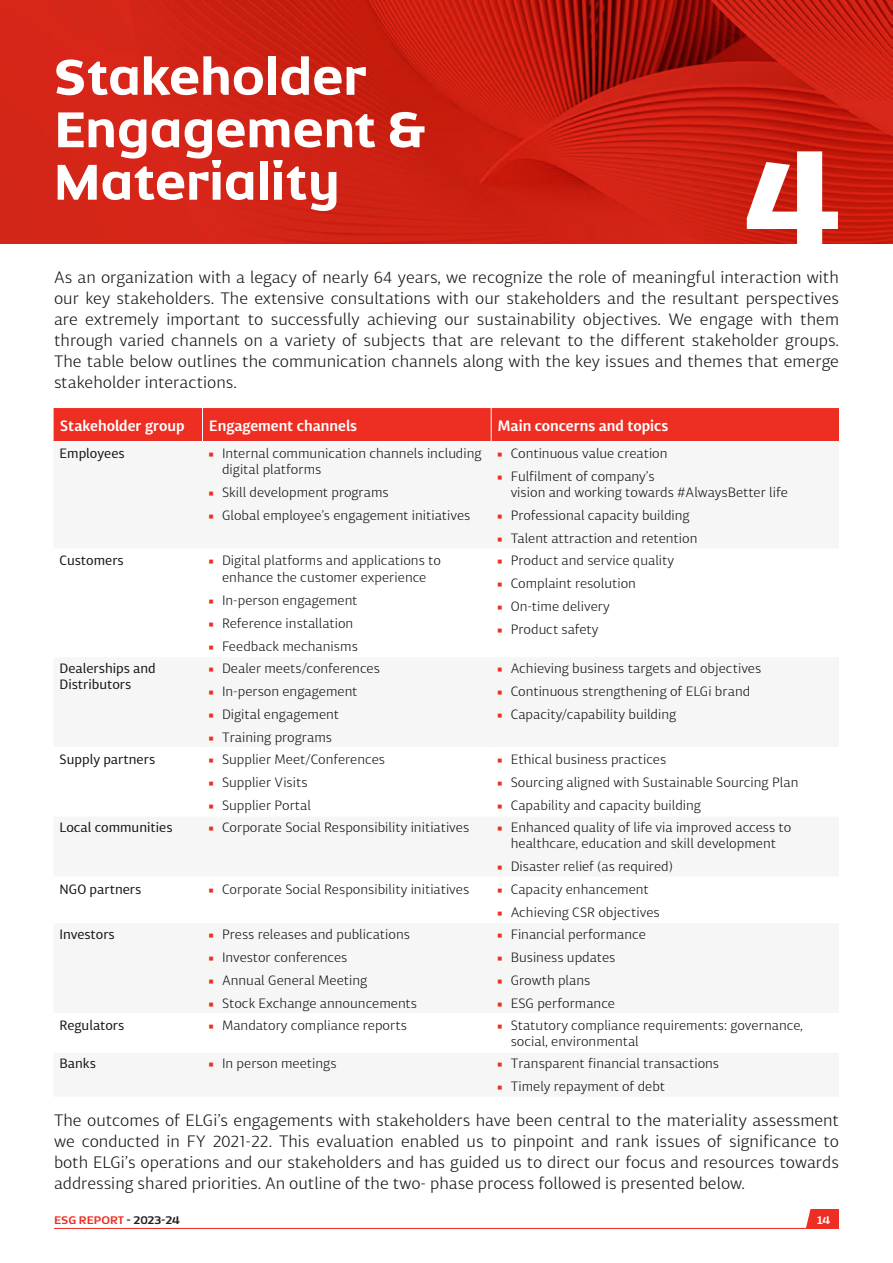
<style>
.page{position:relative;width:893px;height:1263px;background:#fff}
.page>*{position:absolute;margin:0;border:0;box-sizing:border-box;transform-origin:0 0}
.Headline{font:700 148.65px "Dynasty OT";color:#fff}
.TOC_Heading{font:700 54.3px "Dynasty OT";color:#fff}
.Body_Paragraph{font:300 16.5px/21px "Diaria Sans Pro";color:#1a1415;text-align:justify}
.Table_Header{font:600 15px "Diaria Sans Pro";color:#fff}
.t1{font:300 13.5px/16.2px "Diaria Sans Pro";color:#1a1415}
.Table_text{font:13.5px/16.2px "Diaria Sans Pro";color:#1a1415}
.t2{font:600 12px "Dynasty OT";color:#ee2e22}
.t3{font:600 12px "Dynasty OT";color:#fff}
.s1{font-family:"Minion Pro";font-weight:400;color:#ee2e22}
.s2{color:#231f20}
</style>
<div class="page">
<hr style="left:54px;top:1228px;width:785px;height:1px;background:#ee2e22">
<svg style="left:806px;top:1209px;width:33px;height:19px"></svg>
<img style="left:0;top:0;width:893px;height:243px">
<div style="left:54px;top:408px;width:785px;height:33px;background:#ee2e22"></div>
<hr style="left:202px;top:408px;width:1px;height:33px;background:#fff">
<hr style="left:491px;top:408px;width:1px;height:33px;background:#fff">
<p class="TOC_Heading" style="left:54px;top:43px;width:314px">Stakeholder</p>
<p class="TOC_Heading" style="left:54px;top:95px;width:372px">Engagement &amp;</p>
<p class="TOC_Heading" style="left:54px;top:148px;width:288px">Materiality</p>
<p class="Headline" style="left:744px;top:105px;width:98px">4</p>
<p class="Body_Paragraph" style="left:54px;top:266px;width:786px">As an organization with a legacy of nearly 64 years, we recognize the role of meaningful interaction with our key stakeholders. The extensive consultations with our stakeholders and the resultant perspectives are extremely important to successfully achieving our sustainability objectives. We engage with them through varied channels on a variety of subjects that are relevant to the different stakeholder groups.<br>The table below outlines the communication channels along with the key issues and themes that emerge stakeholder interactions.</p>
<p class="Table_Header" style="left:60px;top:416px;width:126px">Stakeholder group</p>
<p class="Table_Header" style="left:209px;top:416px;width:149px">Engagement channels</p>
<p class="Table_Header" style="left:498px;top:416px;width:172px">Main concerns and topics</p>
<p class="Table_text" style="left:60px;top:445px;width:67px">Employees</p>
<p class="t1" style="left:222px;top:445px;width:261px;text-indent:-14px"><span class="s1">■</span> Internal communication channels including digital platforms</p>
<p class="t1" style="left:208px;top:484px;width:182px"><span class="s1">■</span> Skill development programs</p>
<p class="t1" style="left:208px;top:507px;width:263px"><span class="s1">■</span> Global employee’s engagement initiatives</p>
<p class="t1" style="left:497px;top:445px;width:172px"><span class="s1">■</span> Continuous value creation</p>
<p class="t1" style="left:511px;top:468px;width:279px;text-indent:-14px"><span class="s1">■</span> Fulfilment of company’s<br>vision and working towards #AlwaysBetter life</p>
<p class="t1" style="left:497px;top:507px;width:194px"><span class="s1">■</span> Professional capacity building</p>
<p class="t1" style="left:497px;top:530px;width:202px"><span class="s1">■</span> Talent attraction and retention</p>
<p class="Table_text" style="left:60px;top:552px;width:66px">Customers</p>
<p class="t1" style="left:208px;top:552px;width:234px;text-align:center"><span class="s1">■</span> Digital platforms and applications to enhance the customer experience</p>
<p class="t1" style="left:208px;top:591px;width:151px"><span class="s1">■</span> In-person engagement</p>
<p class="t1" style="left:208px;top:614px;width:146px"><span class="s1">■</span> Reference installation</p>
<p class="t1" style="left:208px;top:637px;width:151px"><span class="s1">■</span> Feedback mechanisms</p>
<p class="Table_text" style="left:60px;top:660px;width:98px">Dealerships and<br>Distributors</p>
<p class="t1" style="left:208px;top:660px;width:173px"><span class="s1">■</span> Dealer meets/conferences</p>
<p class="t1" style="left:208px;top:683px;width:151px"><span class="s1">■</span> In-person engagement</p>
<p class="t1" style="left:208px;top:706px;width:132px"><span class="s1">■</span> Digital engagement</p>
<p class="t1" style="left:208px;top:729px;width:125px"><span class="s1">■</span> Training programs</p>
<p class="Table_text" style="left:60px;top:751px;width:97px">Supply partners</p>
<p class="t1" style="left:208px;top:751px;width:178px"><span class="s1">■</span> Supplier Meet/Conferences</p>
<p class="t1" style="left:208px;top:774px;width:101px"><span class="s1">■</span> Supplier Visits</p>
<p class="t1" style="left:208px;top:797px;width:104px"><span class="s1">■</span> Supplier Portal</p>
<p class="t1" style="left:497px;top:552px;width:179px"><span class="s1">■</span> Product and service quality</p>
<p class="t1" style="left:497px;top:575px;width:140px"><span class="s1">■</span> Complaint resolution</p>
<p class="t1" style="left:497px;top:598px;width:114px"><span class="s1">■</span> On-time delivery</p>
<p class="t1" style="left:497px;top:621px;width:103px"><span class="s1">■</span> Product safety</p>
<p class="t1" style="left:497px;top:660px;width:266px"><span class="s1">■</span> Achieving business targets and objectives</p>
<p class="t1" style="left:497px;top:683px;width:255px"><span class="s1">■</span> Continuous strengthening of ELGi brand</p>
<p class="t1" style="left:497px;top:706px;width:181px"><span class="s1">■</span> Capacity/capability building</p>
<p class="t1" style="left:497px;top:751px;width:171px"><span class="s1">■</span> Ethical business practices</p>
<p class="t1" style="left:497px;top:774px;width:303px"><span class="s1">■</span> Sourcing aligned with Sustainable Sourcing Plan</p>
<p class="t1" style="left:497px;top:797px;width:205px"><span class="s1">■</span> Capability and capacity building</p>
<p class="Table_text" style="left:60px;top:819px;width:115px">Local communities</p>
<p class="t1" style="left:208px;top:819px;width:262px"><span class="s1">■</span> Corporate Social Responsibility initiatives</p>
<p class="t1" style="left:497px;top:819px;width:296px;text-align:center"><span class="s1">■</span> Enhanced quality of life via improved access to healthcare, education and skill development</p>
<p class="t1" style="left:497px;top:858px;width:177px"><span class="s1">■</span> Disaster relief (as required)</p>
<p class="Table_text" style="left:60px;top:880px;width:83px">NGO partners</p>
<p class="t1" style="left:208px;top:880px;width:262px"><span class="s1">■</span> Corporate Social Responsibility initiatives</p>
<p class="t1" style="left:497px;top:880px;width:153px"><span class="s1">■</span> Capacity enhancement</p>
<p class="t1" style="left:497px;top:903px;width:164px"><span class="s1">■</span> Achieving CSR objectives</p>
<p class="Table_text" style="left:60px;top:926px;width:57px">Investors</p>
<p class="t1" style="left:208px;top:926px;width:203px"><span class="s1">■</span> Press releases and publications</p>
<p class="t1" style="left:208px;top:949px;width:140px"><span class="s1">■</span> Investor conferences</p>
<p class="t1" style="left:208px;top:972px;width:160px"><span class="s1">■</span> Annual General Meeting</p>
<p class="t1" style="left:208px;top:995px;width:210px"><span class="s1">■</span> Stock Exchange announcements</p>
<p class="t1" style="left:497px;top:926px;width:150px"><span class="s1">■</span> Financial performance</p>
<p class="t1" style="left:497px;top:949px;width:120px"><span class="s1">■</span> Business updates</p>
<p class="t1" style="left:497px;top:972px;width:95px"><span class="s1">■</span> Growth plans</p>
<p class="t1" style="left:497px;top:995px;width:119px"><span class="s1">■</span> ESG performance</p>
<p class="Table_text" style="left:60px;top:1017px;width:66px">Regulators</p>
<p class="t1" style="left:208px;top:1017px;width:200px"><span class="s1">■</span> Mandatory compliance reports</p>
<p class="t1" style="left:511px;top:1017px;width:294px;text-indent:-14px"><span class="s1">■</span> Statutory compliance requirements: governance, social, environmental</p>
<p class="Table_text" style="left:60px;top:1055px;width:38px">Banks</p>
<p class="t1" style="left:208px;top:1055px;width:130px"><span class="s1">■</span> In person meetings</p>
<p class="t1" style="left:497px;top:1055px;width:224px"><span class="s1">■</span> Transparent financial transactions</p>
<p class="t1" style="left:497px;top:1078px;width:170px"><span class="s1">■</span> Timely repayment of debt</p>
<p class="Body_Paragraph" style="left:54px;top:1109px;width:786px">The outcomes of ELGi’s engagements with stakeholders have been central to the materiality assessment we conducted in FY 2021-22. This evaluation enabled us to pinpoint and rank issues of significance to both ELGi’s operations and our stakeholders and has guided us to direct our focus and resources towards addressing shared priorities. An outline of the two- phase process followed is presented below.</p>
<p class="t2" style="left:54px;top:1212px;width:127px">ESG REPORT <span class="s2">- 2023-24</span></p>
<p class="t3" style="left:817px;top:1212px;width:15px">14</p>
</div>
